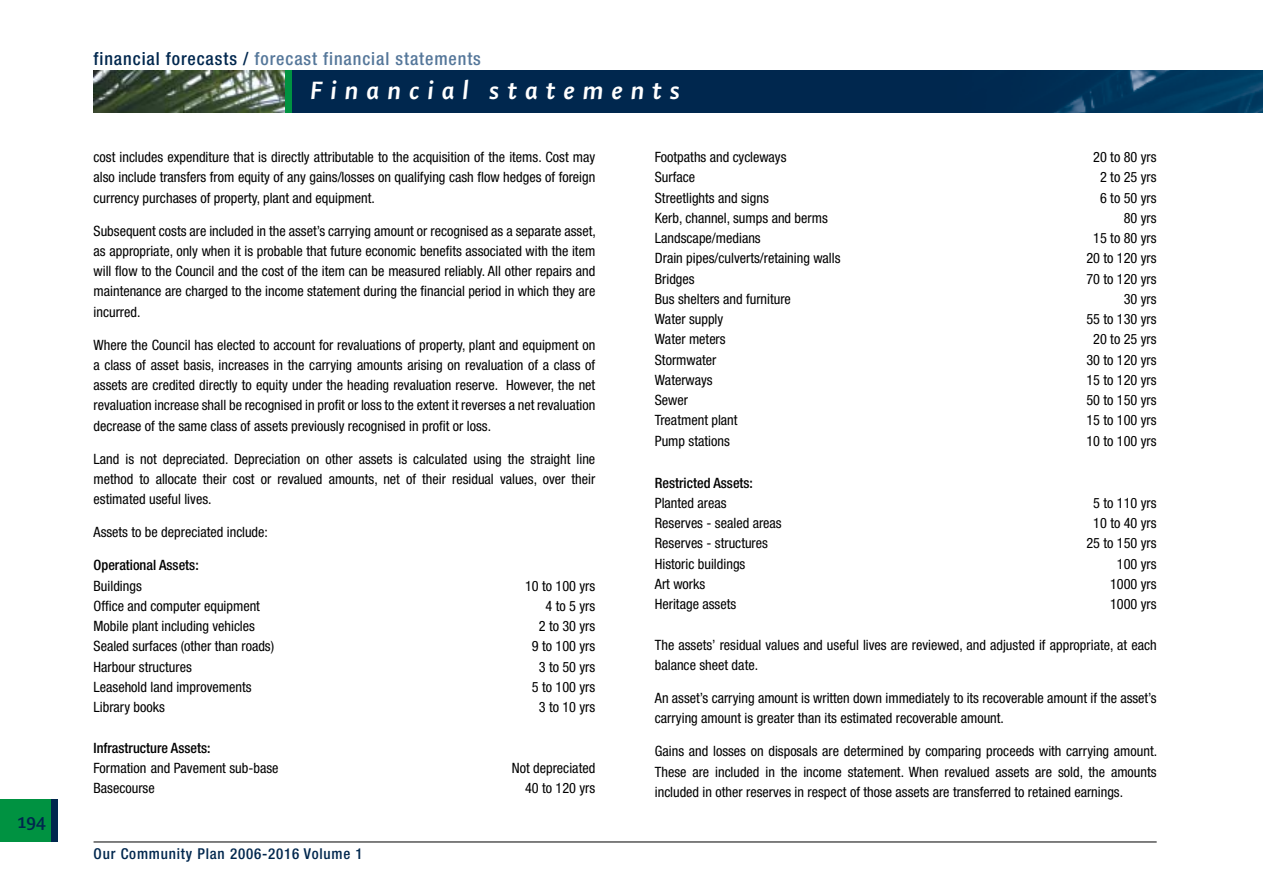
<style>
.page{position:relative;width:1263px;height:893px;background:#fff}
.page>*{position:absolute;margin:0;border:0;box-sizing:border-box;transform-origin:0 0}
.t1{font:27px "Shaker RBI";letter-spacing:.3em;color:#fff}
.t2{font:500 condensed 18px "Helvetica Neue";letter-spacing:.05em;color:#55779a}
.t3{font:18px "Shaker RB";color:#00274e}
.t4{font:500 condensed 15px "Helvetica Neue";letter-spacing:.055em;color:#00274e}
.t5{font:condensed 14.25px/20.2px "Helvetica Neue";color:#000;text-align:justify}
.t6{font:500 condensed 14.25px "Helvetica Neue";color:#000}
.s1{color:#00274e}
</style>
<div class="page">
<div style="left:291px;top:70px;width:972px;height:43px;background:#00274e"></div>
<img style="left:1053px;top:70px;width:209px;height:43px">
<div style="left:285px;top:70px;width:6px;height:43px;background:#009241"></div>
<img style="left:94px;top:70px;width:191px;height:43px">
<hr style="left:94px;top:842px;width:1063px;height:1px;background:#000">
<div style="left:49px;top:799px;width:8px;height:43px;background:#00274e"></div>
<div style="left:0;top:799px;width:51px;height:43px;background:#009241"></div>
<p class="t3" style="left:17px;top:812px;width:30px">194</p>
<p class="t2" style="left:94px;top:48px;width:389px"><span class="s1">financial forecasts /</span> forecast financial statements</p>
<h1 class="t1" style="left:310px;top:76px;width:371px">Financial statements</h1>
<p class="t5" style="left:94px;top:147px;width:503px">cost includes expenditure that is directly attributable to the acquisition of the items. Cost may also include transfers from equity of any gains/losses on qualifying cash flow hedges of foreign currency purchases of property, plant and equipment.</p>
<p class="t5" style="left:94px;top:220px;width:504px">Subsequent costs are included in the asset’s carrying amount or recognised as a separate asset, as appropriate, only when it is probable that future economic benefits associated with the item will flow to the Council and the cost of the item can be measured reliably. All other repairs and maintenance are charged to the income statement during the financial period in which they are incurred.</p>
<p class="t5" style="left:94px;top:334px;width:503px">Where the Council has elected to account for revaluations of property, plant and equipment on a class of asset basis, increases in the carrying amounts arising on revaluation of a class of assets are credited directly to equity under the heading revaluation reserve. However, the net revaluation increase shall be recognised in profit or loss to the extent it reverses a net revaluation decrease of the same class of assets previously recognised in profit or loss.</p>
<p class="t5" style="left:94px;top:448px;width:503px">Land is not depreciated. Depreciation on other assets is calculated using the straight line method to allocate their cost or revalued amounts, net of their residual values, over their estimated useful lives.</p>
<p class="t5" style="left:94px;top:522px;width:176px">Assets to be depreciated include:</p>
<p class="t6" style="left:94px;top:557px;width:107px">Operational Assets:</p>
<p class="t5" style="left:94px;top:575px;width:50px">Buildings</p>
<p class="t5" style="left:525px;top:575px;width:72px">10 to 100 yrs</p>
<p class="t5" style="left:94px;top:595px;width:168px">Office and computer equipment</p>
<p class="t5" style="left:546px;top:595px;width:51px">4 to 5 yrs</p>
<p class="t5" style="left:94px;top:616px;width:163px">Mobile plant including vehicles</p>
<p class="t5" style="left:539px;top:616px;width:58px">2 to 30 yrs</p>
<p class="t5" style="left:94px;top:636px;width:182px">Sealed surfaces (other than roads)</p>
<p class="t5" style="left:532px;top:636px;width:65px">9 to 100 yrs</p>
<p class="t5" style="left:94px;top:656px;width:100px">Harbour structures</p>
<p class="t5" style="left:539px;top:656px;width:58px">3 to 50 yrs</p>
<p class="t5" style="left:94px;top:676px;width:159px">Leasehold land improvements</p>
<p class="t5" style="left:532px;top:676px;width:65px">5 to 100 yrs</p>
<p class="t5" style="left:94px;top:697px;width:73px">Library books</p>
<p class="t5" style="left:539px;top:697px;width:58px">3 to 10 yrs</p>
<p class="t6" style="left:94px;top:739px;width:118px">Infrastructure Assets:</p>
<p class="t5" style="left:94px;top:757px;width:186px">Formation and Pavement sub-base</p>
<p class="t5" style="left:512px;top:757px;width:85px">Not depreciated</p>
<p class="t5" style="left:94px;top:778px;width:63px">Basecourse</p>
<p class="t5" style="left:525px;top:778px;width:72px">40 to 120 yrs</p>
<p class="t4" style="left:94px;top:844px;width:271px">Our Community Plan 2006-2016 Volume 1</p>
<p class="t5" style="left:655px;top:147px;width:133px">Footpaths and cycleways</p>
<p class="t5" style="left:1093px;top:147px;width:65px">20 to 80 yrs</p>
<p class="t5" style="left:655px;top:167px;width:42px">Surface</p>
<p class="t5" style="left:1100px;top:167px;width:58px">2 to 25 yrs</p>
<p class="t5" style="left:655px;top:187px;width:115px">Streetlights and signs</p>
<p class="t5" style="left:1100px;top:187px;width:58px">6 to 50 yrs</p>
<p class="t5" style="left:655px;top:208px;width:174px">Kerb, channel, sumps and berms</p>
<p class="t5" style="left:1124px;top:208px;width:34px">80 yrs</p>
<p class="t5" style="left:655px;top:228px;width:107px">Landscape/medians</p>
<p class="t5" style="left:1093px;top:228px;width:65px">15 to 80 yrs</p>
<p class="t5" style="left:655px;top:248px;width:187px">Drain pipes/culverts/retaining walls</p>
<p class="t5" style="left:1086px;top:248px;width:72px">20 to 120 yrs</p>
<p class="t5" style="left:655px;top:268px;width:41px">Bridges</p>
<p class="t5" style="left:1086px;top:268px;width:72px">70 to 120 yrs</p>
<p class="t5" style="left:655px;top:289px;width:138px">Bus shelters and furniture</p>
<p class="t5" style="left:1124px;top:289px;width:34px">30 yrs</p>
<p class="t5" style="left:655px;top:309px;width:70px">Water supply</p>
<p class="t5" style="left:1086px;top:309px;width:72px">55 to 130 yrs</p>
<p class="t5" style="left:655px;top:329px;width:72px">Water meters</p>
<p class="t5" style="left:1093px;top:329px;width:65px">20 to 25 yrs</p>
<p class="t5" style="left:655px;top:349px;width:63px">Stormwater</p>
<p class="t5" style="left:1086px;top:349px;width:72px">30 to 120 yrs</p>
<p class="t5" style="left:655px;top:370px;width:59px">Waterways</p>
<p class="t5" style="left:1086px;top:370px;width:72px">15 to 120 yrs</p>
<p class="t5" style="left:655px;top:390px;width:35px">Sewer</p>
<p class="t5" style="left:1086px;top:390px;width:72px">50 to 150 yrs</p>
<p class="t5" style="left:655px;top:410px;width:84px">Treatment plant</p>
<p class="t5" style="left:1086px;top:410px;width:72px">15 to 100 yrs</p>
<p class="t5" style="left:655px;top:430px;width:77px">Pump stations</p>
<p class="t5" style="left:1086px;top:430px;width:72px">10 to 100 yrs</p>
<p class="t6" style="left:655px;top:474px;width:100px">Restricted Assets:</p>
<p class="t5" style="left:655px;top:493px;width:73px">Planted areas</p>
<p class="t5" style="left:1093px;top:493px;width:65px">5 to 110 yrs</p>
<p class="t5" style="left:655px;top:513px;width:128px">Reserves - sealed areas</p>
<p class="t5" style="left:1093px;top:513px;width:65px">10 to 40 yrs</p>
<p class="t5" style="left:655px;top:533px;width:115px">Reserves - structures</p>
<p class="t5" style="left:1086px;top:533px;width:72px">25 to 150 yrs</p>
<p class="t5" style="left:655px;top:553px;width:92px">Historic buildings</p>
<p class="t5" style="left:1117px;top:553px;width:41px">100 yrs</p>
<p class="t5" style="left:655px;top:574px;width:52px">Art works</p>
<p class="t5" style="left:1110px;top:574px;width:48px">1000 yrs</p>
<p class="t5" style="left:655px;top:594px;width:83px">Heritage assets</p>
<p class="t5" style="left:1110px;top:594px;width:48px">1000 yrs</p>
<p class="t5" style="left:655px;top:634px;width:503px">The assets’ residual values and useful lives are reviewed, and adjusted if appropriate, at each balance sheet date.</p>
<p class="t5" style="left:655px;top:688px;width:503px">An asset’s carrying amount is written down immediately to its recoverable amount if the asset’s carrying amount is greater than its estimated recoverable amount.</p>
<p class="t5" style="left:655px;top:741px;width:504px">Gains and losses on disposals are determined by comparing proceeds with carrying amount.<br>These are included in the income statement. When revalued assets are sold, the amounts included in other reserves in respect of those assets are transferred to retained earnings.</p>
</div>
